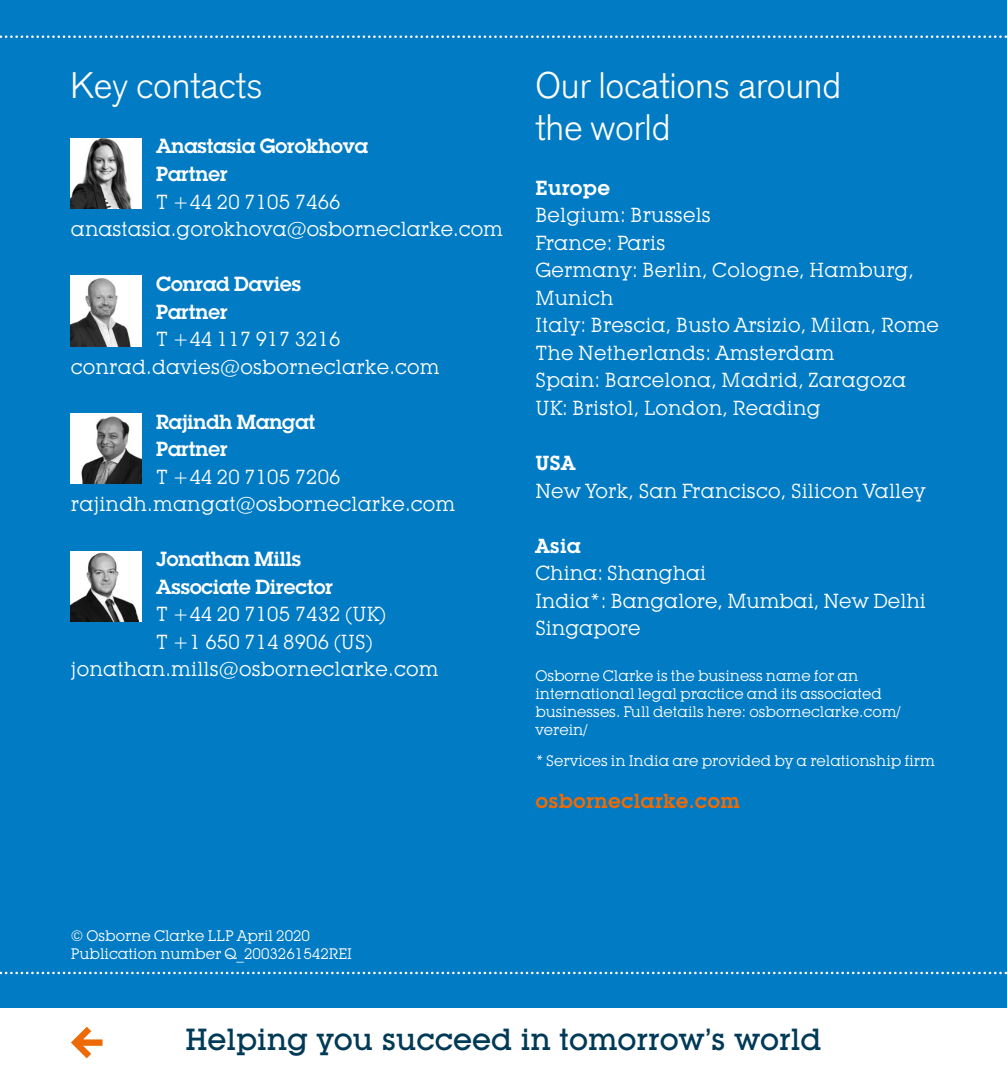
<style>
.page{position:relative;width:1007px;height:1078px;background:#fff}
.page>*{position:absolute;margin:0;border:0;box-sizing:border-box;transform-origin:0 0}
.t1{font:300 36.25px/41.2px "Akzidenz Grotesk";letter-spacing:.01em;color:#fff}
.t2{font:500 30px "Lubalin Graph IT Cby BT";color:#003a57}
.t3{font:20px/27.5px "Lubalin Graph IT Cby BT";letter-spacing:.01em;color:#fff}
.t4{font:600 20px/27.5px "Lubalin Graph";color:#fff}
.t5{font:600 20px "Lubalin Graph IT Cby BT";letter-spacing:.01em;color:#ed6b06}
.t6{font:600 20px "Lubalin Graph IT Cby BT";letter-spacing:.01em;color:#fff}
.t7{font:15px/18px "Lubalin Graph IT Cby BT";color:#fff}
</style>
<div class="page">
<div style="left:0;top:0;width:1006px;height:1006px;background:#007bc4"></div>
<svg style="left:0;top:35px;width:1007px;height:3px"></svg>
<svg style="left:0;top:971px;width:1007px;height:2px"></svg>
<img style="left:71px;top:138px;width:71px;height:70px">
<img style="left:71px;top:276px;width:71px;height:70px">
<img style="left:71px;top:413px;width:71px;height:70px">
<img style="left:71px;top:551px;width:71px;height:70px">
<svg style="left:71px;top:1026px;width:31px;height:32px"></svg>
<h1 class="t1" style="left:71px;top:65px;width:193px">Key contacts</h1>
<p class="t4" style="left:156px;top:132px;width:213px">Anastasia Gorokhova<br>Partner</p>
<p class="t3" style="left:71px;top:187px;width:433px;text-indent:85px">T +44 20 7105 7466 anastasia.gorokhova@osborneclarke.com</p>
<p class="t4" style="left:156px;top:270px;width:146px">Conrad Davies<br>Partner</p>
<p class="t3" style="left:71px;top:325px;width:370px;text-indent:85px">T +44 117 917 3216 conrad.davies@osborneclarke.com</p>
<p class="t4" style="left:156px;top:407px;width:161px">Rajindh Mangat<br>Partner</p>
<p class="t3" style="left:71px;top:462px;width:386px;text-indent:85px">T +44 20 7105 7206 rajindh.mangat@osborneclarke.com</p>
<p class="t4" style="left:156px;top:545px;width:179px">Jonathan Mills<br>Associate Director</p>
<p class="t3" style="left:156px;top:600px;width:231px">T +44 20 7105 7432 (UK)</p>
<p class="t3" style="left:156px;top:627px;width:218px">T +1 650 714 8906 (US)</p>
<p class="t3" style="left:71px;top:655px;width:369px">jonathan.mills@osborneclarke.com</p>
<h1 class="t1" style="left:535px;top:65px;width:307px">Our locations around the world</h1>
<p class="t6" style="left:535px;top:175px;width:76px">Europe</p>
<p class="t3" style="left:535px;top:201px;width:405px">Belgium: Brussels<br>France: Paris<br>Germany: Berlin, Cologne, Hamburg,<br>Munich<br>Italy: Brescia, Busto Arsizio, Milan, Rome<br>The Netherlands: Amsterdam<br>Spain: Barcelona, Madrid, Zaragoza<br>UK: Bristol, London, Reading</p>
<p class="t6" style="left:535px;top:450px;width:41px">USA</p>
<p class="t3" style="left:535px;top:476px;width:391px">New York, San Francisco, Silicon Valley</p>
<p class="t6" style="left:535px;top:533px;width:47px">Asia</p>
<p class="t3" style="left:535px;top:559px;width:392px">China: Shanghai<br>India*: Bangalore, Mumbai, New Delhi<br>Singapore</p>
<p class="t7" style="left:535px;top:666px;width:367px">Osborne Clarke is the business name for an international legal practice and its associated businesses. Full details here: osborneclarke.com/ verein/</p>
<p class="t7" style="left:535px;top:751px;width:401px">* Services in India are provided by a relationship firm</p>
<p class="t5" style="left:535px;top:788px;width:206px">osborneclarke.com</p>
<p class="t7" style="left:71px;top:925px;width:282px">© Osborne Clarke LLP April 2020<br>Publication number Q_2003261542REI</p>
<h2 class="t2" style="left:185px;top:1021px;width:637px">Helping you succeed in tomorrow’s world</h2>
</div>
